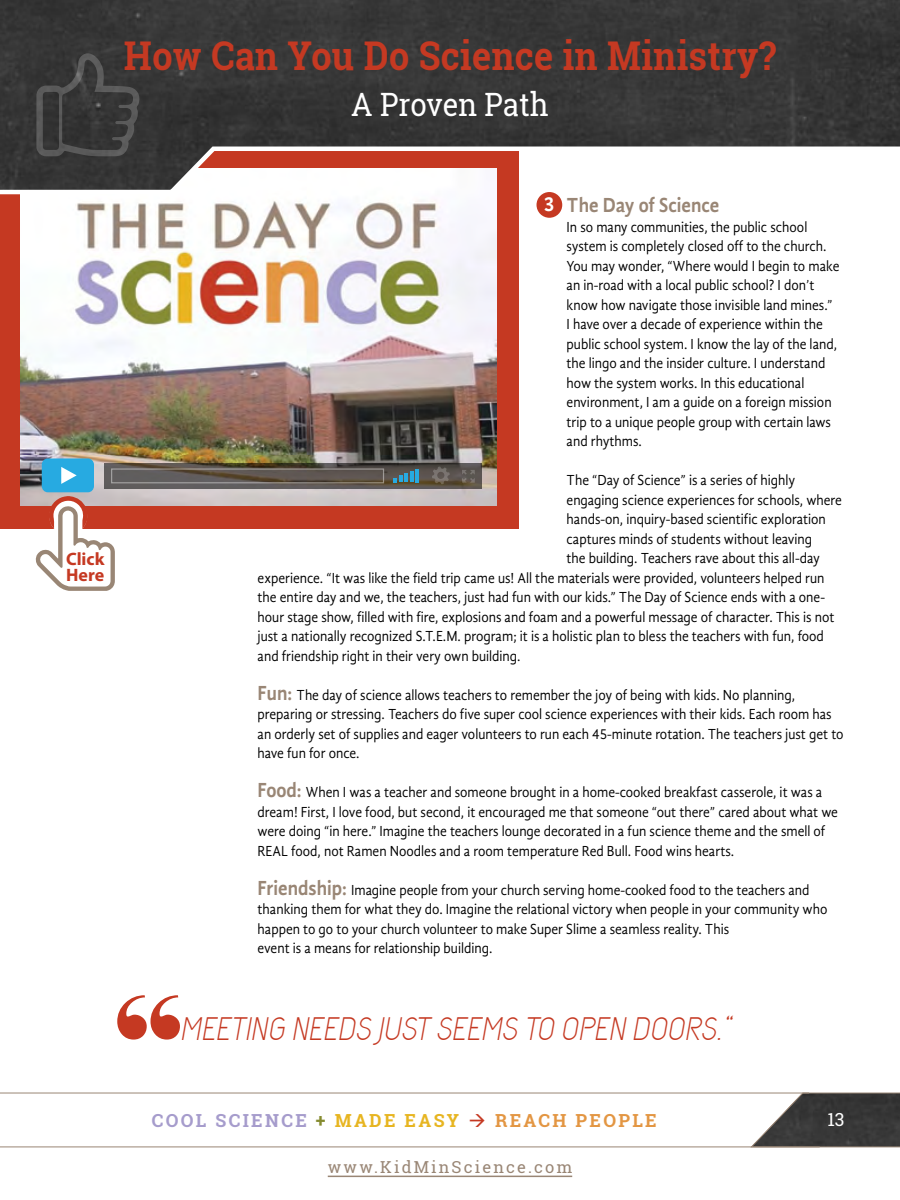
<style>
.page{position:relative;width:900px;height:1200px;background:#fff}
.page>*{position:absolute;margin:0;border:0;box-sizing:border-box;transform-origin:0 0}
.t1{font:700 39.6px "Roboto Slab";letter-spacing:.01em;color:#c53922;scale:.91 1}
.t2{font:italic 32.4px "Capsuula";color:#c53922}
.t3{font:32.25px "Roboto Slab";letter-spacing:-.005em;color:#fff;scale:.91 1}
.t4{font:700 21px "Gandhi Sans";color:#998675;scale:.9 1}
.t5{font:700 18px "Roboto Slab";letter-spacing:.13em;color:#a69ccc}
.t6{font:700 18px/16.5px "Myriad Pro";color:#c53922}
.t7{font:18px "Roboto Slab";color:#fff}
.t8{font:16.5px "Roboto Slab";letter-spacing:.13em;color:#998675}
.t9{font:15px/19.5px "Gandhi Sans";color:#000;scale:.9 1}
.s1{color:#fff}
.s2{font-weight:700;font-size:21px;color:#998675}
.s3{color:#858b2f}
.s4{color:#e7b521}
.s5{color:#c53922}
.s6{color:#e39643}
</style>
<div class="page">
<div style="left:0;top:128px;width:518px;height:401px;background:#c53922"></div>
<img style="left:21px;top:197px;width:476px;height:308px">
<svg style="left:104px;top:463px;width:377px;height:26px;background:#5d5750"></svg>
<hr style="left:415px;top:469px;width:4px;height:13px;background:#27aae1">
<svg style="left:394px;top:472px;width:19px;height:10px"></svg>
<svg style="left:432px;top:467px;width:18px;height:17px"></svg>
<svg style="left:462px;top:470px;width:13px;height:13px"></svg>
<div style="left:42px;top:458px;width:52px;height:34px;background:#27aae1;border-radius:6px"></div>
<svg style="left:61px;top:467px;width:16px;height:17px"></svg>
<svg style="left:35px;top:496px;width:80px;height:95px"></svg>
<div style="left:0;top:0;width:900px;height:144px;background:#363636"></div>
<svg style="left:0;top:144px;width:900px;height:53px"></svg>
<svg style="left:117px;top:995px;width:63px;height:45px"></svg>
<svg style="left:750px;top:1092px;width:150px;height:56px"></svg>
<hr style="left:0;top:1093px;width:809px;height:1px;background:#998675">
<hr style="left:0;top:1147px;width:820px;height:1px;background:#998675">
<hr style="left:328px;top:1176px;width:244px;height:1px;background:#998675">
<div style="left:537px;top:192px;width:25px;height:26px;background:#c53922;border-radius:50%"></div>
<svg style="left:36px;top:53px;width:106px;height:103px;background:#3d3d3d"></svg>
<h1 class="t1" style="left:124px;top:28px;width:718px">How Can You Do Science in Ministry?</h1>
<h3 class="t3" style="left:351px;top:82px;width:218px">A Proven Path</h3>
<p class="t6" style="left:66px;top:550px;width:40px">Click<br>Here</p>
<h3 class="t4" style="left:544px;top:193px;width:197px"><span class="s1">3</span> The Day of Science</h3>
<p class="t9" style="left:567px;top:217px;width:305px">In so many communities, the public school system is completely closed off to the church.<br>You may wonder, “Where would I begin to make an in-road with a local public school? I don’t know how navigate those invisible land mines.” I have over a decade of experience within the public school system. I know the lay of the land, the lingo and the insider culture. I understand how the system works. In this educational environment, I am a guide on a foreign mission trip to a unique people group with certain laws and rhythms.</p>
<p class="t9" style="left:567px;top:471px;width:256px">The “Day of Science” is a series of highly</p>
<p class="t9" style="left:567px;top:490px;width:307px">engaging science experiences for schools, where</p>
<p class="t9" style="left:567px;top:510px;width:290px">hands-on, inquiry-based scientific exploration</p>
<p class="t9" style="left:567px;top:529px;width:274px">captures minds of students without leaving</p>
<p class="t9" style="left:567px;top:549px;width:283px">the building. Teachers rave about this all-day</p>
<p class="t9" style="left:258px;top:568px;width:631px">experience. “It was like the field trip came us! All the materials were provided, volunteers helped run</p>
<p class="t9" style="left:258px;top:588px;width:632px">the entire day and we, the teachers, just had fun with our kids.” The Day of Science ends with a one-</p>
<p class="t9" style="left:258px;top:607px;width:642px">hour stage show, filled with fire, explosions and foam and a powerful message of character. This is not</p>
<p class="t9" style="left:258px;top:627px;width:631px">just a nationally recognized S.T.E.M. program; it is a holistic plan to bless the teachers with fun, food</p>
<p class="t9" style="left:258px;top:646px;width:294px">and friendship right in their very own building.</p>
<p class="t9" style="left:258px;top:685px;width:653px"><span class="s2">Fun:</span> The day of science allows teachers to remember the joy of being with kids. No planning, preparing or stressing. Teachers do five super cool science experiences with their kids. Each room has an orderly set of supplies and eager volunteers to run each 45-minute rotation. The teachers just get to have fun for once.</p>
<p class="t9" style="left:258px;top:783px;width:646px"><span class="s2">Food:</span> When I was a teacher and someone brought in a home-cooked breakfast casserole, it was a dream! First, I love food, but second, it encouraged me that someone “out there” cared about what we were doing “in here.” Imagine the teachers lounge decorated in a fun science theme and the smell of REAL food, not Ramen Noodles and a room temperature Red Bull. Food wins hearts.</p>
<p class="t9" style="left:258px;top:880px;width:635px"><span class="s2">Friendship:</span> Imagine people from your church serving home-cooked food to the teachers and thanking them for what they do. Imagine the relational victory when people in your community who happen to go to your church volunteer to make Super Slime a seamless reality. This<br>event is a means for relationship building.</p>
<h2 class="t2" style="left:180px;top:1010px;width:560px">MEETING NEEDS JUST SEEMS TO OPEN DOORS.“</h2>
<p class="t5" style="left:152px;top:1108px;width:507px">COOL SCIENCE <span class="s3">+</span> <span class="s4">MADE EASY</span> <span class="s5">→</span> <span class="s6">REACH PEOPLE</span></p>
<p class="t8" style="left:328px;top:1156px;width:246px">www.KidMinScience.com</p>
<p class="t7" style="left:827px;top:1107px;width:19px">13</p>
</div>
